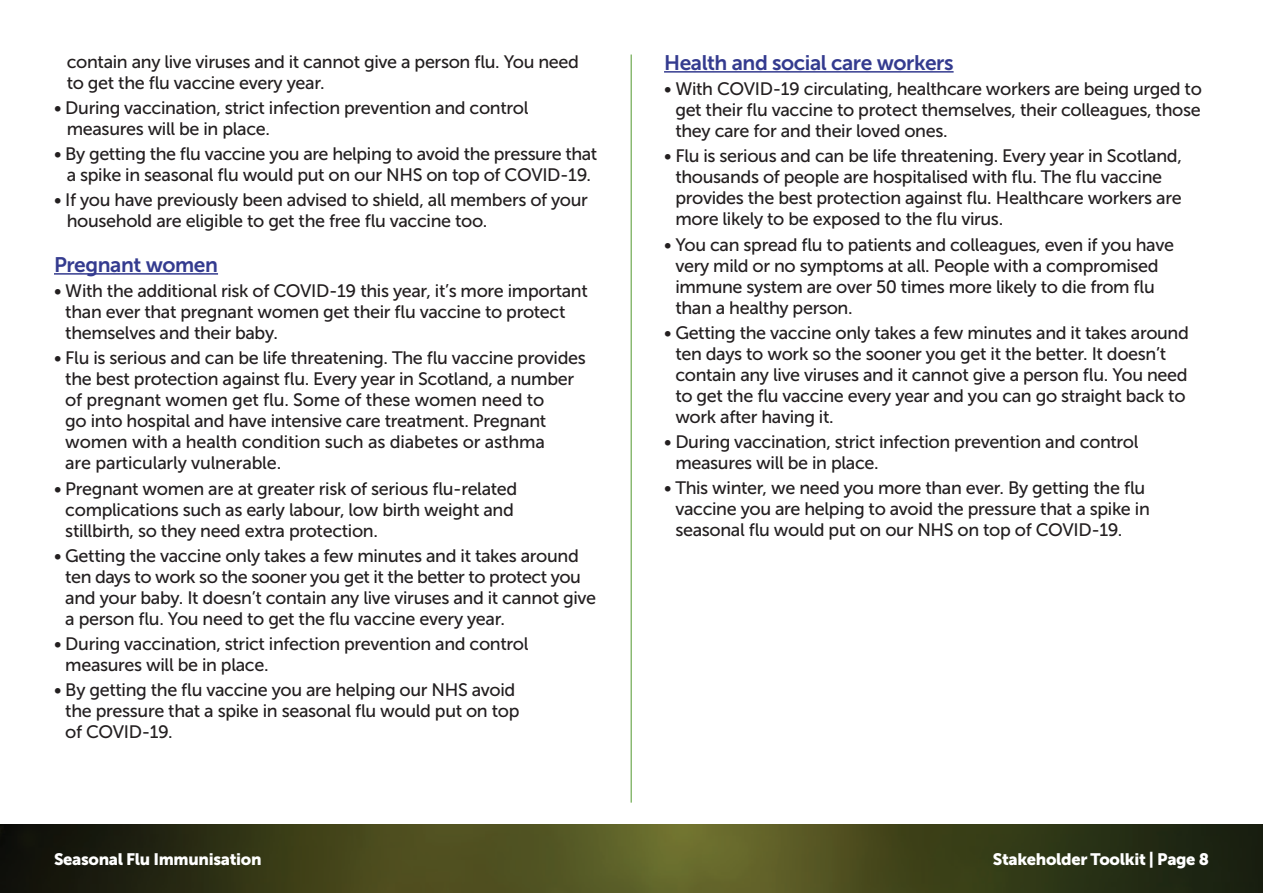
<style>
.page{position:relative;width:1263px;height:893px;background:#fff}
.page>*{position:absolute;margin:0;border:0;box-sizing:border-box;transform-origin:0 0}
.t1{font:21px "Museo Sans 700";letter-spacing:-.02em;color:#343b8f}
.t2{font:18px/21px "Museo Sans 500";letter-spacing:-.02em;color:#231f20}
.t3{font:16.5px "Museo Sans 900";letter-spacing:-.02em;color:#fff}
</style>
<div class="page">
<hr style="left:54px;top:273px;width:164px;height:2px;background:#343b8f">
<hr style="left:631px;top:55px;width:1px;height:748px;background:#65a445">
<img style="left:0;top:825px;width:1263px;height:68px">
<hr style="left:664px;top:71px;width:290px;height:2px;background:#343b8f">
<p class="t2" style="left:67px;top:51px;width:514px">contain any live viruses and it cannot give a person flu. You need to get the flu vaccine every year.</p>
<p class="t2" style="left:67px;top:97px;width:463px;text-indent:-13px">• During vaccination, strict infection prevention and control measures will be in place.</p>
<p class="t2" style="left:54px;top:143px;width:545px;text-align:center">• By getting the flu vaccine you are helping to avoid the pressure that a spike in seasonal flu would put on our NHS on top of COVID-19.</p>
<p class="t2" style="left:67px;top:190px;width:523px;text-indent:-13px">• If you have previously been advised to shield, all members of your household are eligible to get the free flu vaccine too.</p>
<p class="t1" style="left:54px;top:253px;width:166px">Pregnant women</p>
<p class="t2" style="left:65px;top:280px;width:524px;text-indent:-11px">• With the additional risk of COVID-19 this year, it’s more important than ever that pregnant women get their flu vaccine to protect themselves and their baby.</p>
<p class="t2" style="left:65px;top:348px;width:522px;text-indent:-11px">• Flu is serious and can be life threatening. The flu vaccine provides the best protection against flu. Every year in Scotland, a number of pregnant women get flu. Some of these women need to<br>go into hospital and have intensive care treatment. Pregnant women with a health condition such as diabetes or asthma<br>are particularly vulnerable.</p>
<p class="t2" style="left:65px;top:478px;width:453px;text-indent:-11px">• Pregnant women are at greater risk of serious flu-related complications such as early labour, low birth weight and stillbirth, so they need extra protection.</p>
<p class="t2" style="left:65px;top:545px;width:532px;text-indent:-11px">• Getting the vaccine only takes a few minutes and it takes around ten days to work so the sooner you get it the better to protect you and your baby. It doesn’t contain any live viruses and it cannot give a person flu. You need to get the flu vaccine every year.</p>
<p class="t2" style="left:65px;top:633px;width:465px;text-indent:-11px">• During vaccination, strict infection prevention and control measures will be in place.</p>
<p class="t2" style="left:65px;top:680px;width:456px;text-indent:-11px">• By getting the flu vaccine you are helping our NHS avoid the pressure that a spike in seasonal flu would put on top of COVID-19.</p>
<p class="t1" style="left:664px;top:51px;width:291px">Health and social care workers</p>
<p class="t2" style="left:675px;top:78px;width:528px;text-align:justify;text-indent:-11px">• With COVID-19 circulating, healthcare workers are being urged to get their flu vaccine to protect themselves, their colleagues, those they care for and their loved ones.</p>
<p class="t2" style="left:675px;top:146px;width:508px;text-indent:-11px">• Flu is serious and can be life threatening. Every year in Scotland, thousands of people are hospitalised with flu. The flu vaccine provides the best protection against flu. Healthcare workers are more likely to be exposed to the flu virus.</p>
<p class="t2" style="left:675px;top:234px;width:500px;text-indent:-11px">• You can spread flu to patients and colleagues, even if you have very mild or no symptoms at all. People with a compromised immune system are over 50 times more likely to die from flu than a healthy person.</p>
<p class="t2" style="left:675px;top:322px;width:515px;text-indent:-11px">• Getting the vaccine only takes a few minutes and it takes around ten days to work so the sooner you get it the better. It doesn’t contain any live viruses and it cannot give a person flu. You need to get the flu vaccine every year and you can go straight back to work after having it.</p>
<p class="t2" style="left:675px;top:431px;width:465px;text-indent:-11px">• During vaccination, strict infection prevention and control measures will be in place.</p>
<p class="t2" style="left:675px;top:478px;width:476px;text-indent:-11px">• This winter, we need you more than ever. By getting the flu vaccine you are helping to avoid the pressure that a spike in seasonal flu would put on our NHS on top of COVID-19.</p>
<p class="t3" style="left:54px;top:850px;width:209px">Seasonal Flu Immunisation</p>
<p class="t3" style="left:993px;top:850px;width:218px">Stakeholder Toolkit | Page 8</p>
</div>
